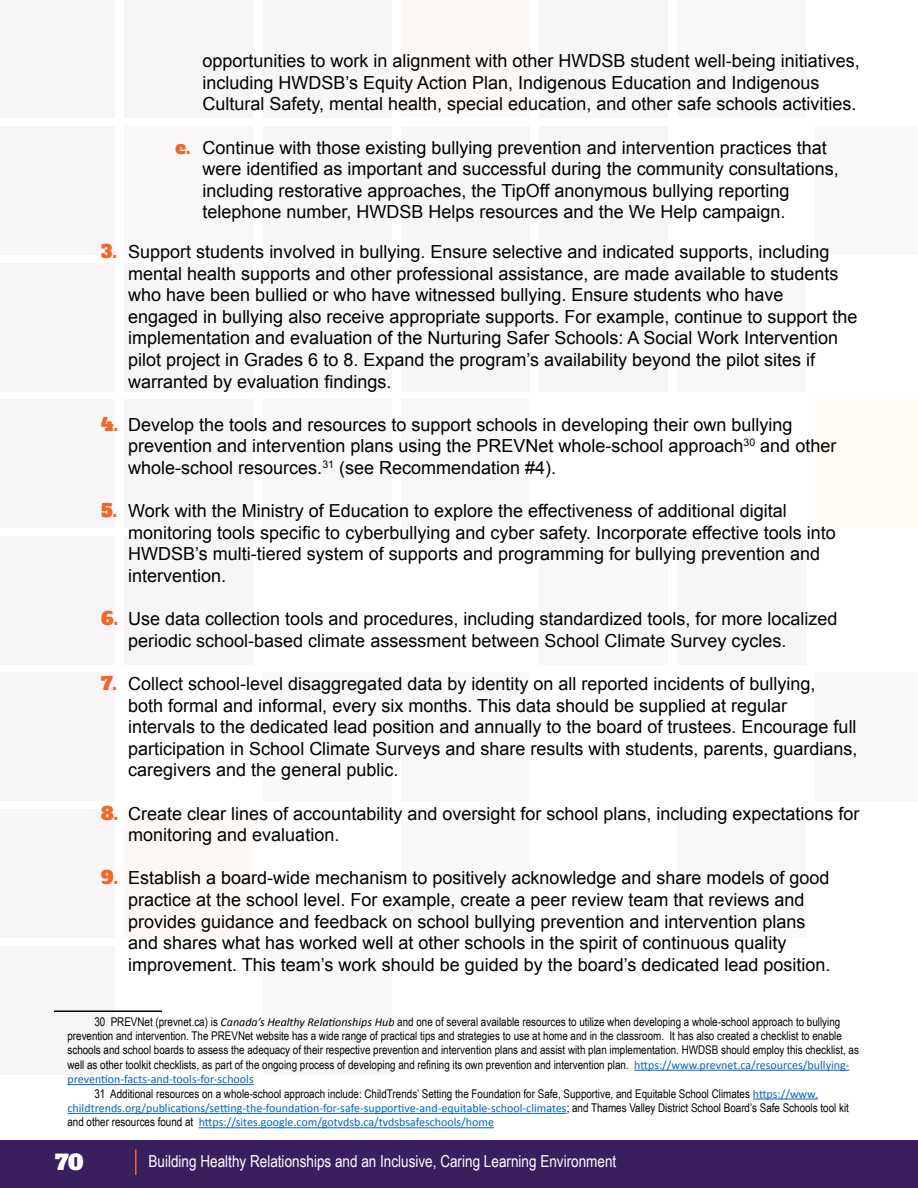
<style>
.page{position:relative;width:918px;height:1188px;background:#fff}
.page>*{position:absolute;margin:0;border:0;box-sizing:border-box;transform-origin:0 0}
.t1{font:21px "Alfa Slab One";color:#fff}
.t2{font:18px/21.6px "Arial";color:#000}
.t3{font:16.5px "Arial Narrow";color:#fff}
.t4{font:12px/14.4px "Arial Narrow";color:#000}
.t5{font:12px/14.4px "Calibri";color:#0563c1}
.s1{font-family:"Alfa Slab One";color:#f26626}
.s2{font-family:"Calibri";font-style:italic}
.s3{font-family:"Calibri";color:#0563c1}
.s4{font-family:"Arial Narrow";color:#000}
</style>
<div class="page">
<div style="left:0;top:1140px;width:918px;height:48px;background:#3a1f5f"></div>
<div style="left:0;top:536px;width:115px;height:129px;background:#f7f5f8"></div>
<div style="left:539px;top:536px;width:129px;height:129px;background:#faf7fb"></div>
<div style="left:0;top:0;width:115px;height:118px;background:#f7f5f8"></div>
<div style="left:0;top:673px;width:115px;height:128px;background:#f7f5f8"></div>
<div style="left:539px;top:0;width:129px;height:118px;background:#f7f5f8"></div>
<div style="left:0;top:126px;width:115px;height:129px;background:#f7f5f8"></div>
<div style="left:0;top:809px;width:115px;height:129px;background:#f7f5f8"></div>
<div style="left:539px;top:126px;width:129px;height:129px;background:#f7f5f8"></div>
<div style="left:0;top:263px;width:115px;height:128px;background:#f7f5f8"></div>
<div style="left:0;top:946px;width:115px;height:128px;background:#f7f5f8"></div>
<div style="left:539px;top:263px;width:129px;height:128px;background:#f7f5f8"></div>
<div style="left:0;top:399px;width:115px;height:129px;background:#f7f5f8"></div>
<div style="left:125px;top:536px;width:128px;height:129px;background:#f7f5f8"></div>
<div style="left:677px;top:536px;width:129px;height:129px;background:#f7f5f8"></div>
<div style="left:125px;top:0;width:128px;height:118px;background:#f7f5f8"></div>
<div style="left:677px;top:0;width:129px;height:118px;background:#faf7fb"></div>
<div style="left:125px;top:126px;width:128px;height:129px;background:#faf7fb"></div>
<div style="left:125px;top:809px;width:128px;height:129px;background:#fef9f6"></div>
<div style="left:677px;top:809px;width:129px;height:129px;background:#faf7fb"></div>
<div style="left:125px;top:263px;width:128px;height:128px;background:#f7f5f8"></div>
<div style="left:677px;top:263px;width:129px;height:128px;background:#faf7fb"></div>
<div style="left:125px;top:399px;width:128px;height:129px;background:#f7f5f8"></div>
<div style="left:263px;top:0;width:128px;height:118px;background:#f7f5f8"></div>
<div style="left:263px;top:673px;width:128px;height:128px;background:#faf7fb"></div>
<div style="left:815px;top:673px;width:103px;height:128px;background:#faf7fb"></div>
<div style="left:263px;top:126px;width:128px;height:129px;background:#f7f5f8"></div>
<div style="left:815px;top:126px;width:103px;height:129px;background:#faf7fb"></div>
<div style="left:263px;top:263px;width:128px;height:128px;background:#f7f5f8"></div>
<div style="left:263px;top:946px;width:128px;height:128px;background:#faf7fb"></div>
<div style="left:263px;top:399px;width:128px;height:129px;background:#faf7fb"></div>
<div style="left:815px;top:399px;width:103px;height:129px;background:#fffcf5"></div>
<div style="left:401px;top:0;width:128px;height:118px;background:#fef9f6"></div>
<div style="left:401px;top:673px;width:128px;height:128px;background:#faf7fb"></div>
<div style="left:401px;top:126px;width:128px;height:129px;background:#f7f5f8"></div>
<div style="left:401px;top:809px;width:128px;height:129px;background:#faf7fb"></div>
<div style="left:401px;top:263px;width:128px;height:128px;background:#f7f5f8"></div>
<div style="left:401px;top:399px;width:128px;height:129px;background:#faf7fb"></div>
<hr style="left:135px;top:1150px;width:2px;height:25px;background:#f26626">
<hr style="left:54px;top:1010px;width:108px;height:2px;background:#000">
<hr style="left:634px;top:1070px;width:216px;height:1px;background:#0563c1">
<hr style="left:68px;top:1084px;width:186px;height:1px;background:#0563c1">
<hr style="left:753px;top:1099px;width:65px;height:1px;background:#0563c1">
<hr style="left:68px;top:1113px;width:499px;height:1px;background:#0563c1">
<hr style="left:199px;top:1127px;width:295px;height:1px;background:#0563c1">
<p class="t2" style="left:202px;top:50px;width:659px">opportunities to work in alignment with other HWDSB student well-being initiatives, including HWDSB’s Equity Action Plan, Indigenous Education and Indigenous<br>Cultural Safety, mental health, special education, and other safe schools activities.</p>
<p class="t2" style="left:202px;top:137px;width:638px;text-indent:-27px"><span class="s1">e.</span> Continue with those existing bullying prevention and intervention practices that were identified as important and successful during the community consultations, including restorative approaches, the TipOff anonymous bullying reporting telephone number, HWDSB Helps resources and the We Help campaign.</p>
<p class="t2" style="left:128px;top:241px;width:731px;text-indent:-27px"><span class="s1">3.</span> Support students involved in bullying. Ensure selective and indicated supports, including mental health supports and other professional assistance, are made available to students who have been bullied or who have witnessed bullying. Ensure students who have engaged in bullying also receive appropriate supports. For example, continue to support the implementation and evaluation of the Nurturing Safer Schools: A Social Work Intervention pilot project in Grades 6 to 8. Expand the program’s availability beyond the pilot sites if warranted by evaluation findings.</p>
<p class="t2" style="left:128px;top:414px;width:710px;text-indent:-27px"><span class="s1">4.</span> Develop the tools and resources to support schools in developing their own bullying prevention and intervention plans using the PREVNet whole-school approach<sup>30</sup> and other whole-school resources.<sup>31</sup> (see Recommendation #4).</p>
<p class="t2" style="left:128px;top:500px;width:709px;text-indent:-27px"><span class="s1">5.</span> Work with the Ministry of Education to explore the effectiveness of additional digital monitoring tools specific to cyberbullying and cyber safety. Incorporate effective tools into HWDSB’s multi-tiered system of supports and programming for bullying prevention and intervention.</p>
<p class="t2" style="left:128px;top:608px;width:711px;text-indent:-27px"><span class="s1">6.</span> Use data collection tools and procedures, including standardized tools, for more localized periodic school-based climate assessment between School Climate Survey cycles.</p>
<p class="t2" style="left:128px;top:673px;width:731px;text-indent:-27px"><span class="s1">7.</span> Collect school-level disaggregated data by identity on all reported incidents of bullying,<br>both formal and informal, every six months. This data should be supplied at regular intervals to the dedicated lead position and annually to the board of trustees. Encourage full participation in School Climate Surveys and share results with students, parents, guardians, caregivers and the general public.</p>
<p class="t2" style="left:128px;top:803px;width:733px;text-indent:-27px"><span class="s1">8.</span> Create clear lines of accountability and oversight for school plans, including expectations for monitoring and evaluation.</p>
<p class="t2" style="left:128px;top:867px;width:704px;text-indent:-27px"><span class="s1">9.</span> Establish a board-wide mechanism to positively acknowledge and share models of good practice at the school level. For example, create a peer review team that reviews and provides guidance and feedback on school bullying prevention and intervention plans and shares what has worked well at other schools in the spirit of continuous quality improvement. This team’s work should be guided by the board’s dedicated lead position.</p>
<p class="t4" style="left:68px;top:1014px;width:793px;text-indent:27px">30 PREVNet (prevnet.ca) is <span class="s2">Canada’s Healthy Relationships Hub</span> and one of several available resources to utilize when developing a whole-school approach to bullying prevention and intervention. The PREVNet website has a wide range of practical tips and strategies to use at home and in the classroom. It has also created a checklist to enable schools and school boards to assess the adequacy of their respective prevention and intervention plans and assist with plan implementation. HWDSB should employ this checklist, as well as other toolkit checklists, as part of the ongoing process of developing and refining its own prevention and intervention plan. <span class="s3">https://www.prevnet.ca/resources/bullying-</span></p>
<p class="t5" style="left:68px;top:1072px;width:188px">prevention-facts-and-tools-for-schools</p>
<p class="t4" style="left:94px;top:1086px;width:725px">31 Additional resources on a whole-school approach include: ChildTrends’ Setting the Foundation for Safe, Supportive, and Equitable School Climates <span class="s3">https://www.</span></p>
<p class="t5" style="left:68px;top:1101px;width:783px">childtrends.org/publications/setting-the-foundation-for-safe-supportive-and-equitable-school-climates<span class="s4">; and Thames Valley District School Board’s Safe Schools tool kit and other resources found at</span> https://sites.google.com/gotvdsb.ca/tvdsbsafeschools/home</p>
<p class="t1" style="left:55px;top:1148px;width:30px">70</p>
<p class="t3" style="left:149px;top:1149px;width:469px">Building Healthy Relationships and an Inclusive, Caring Learning Environment</p>
</div>
